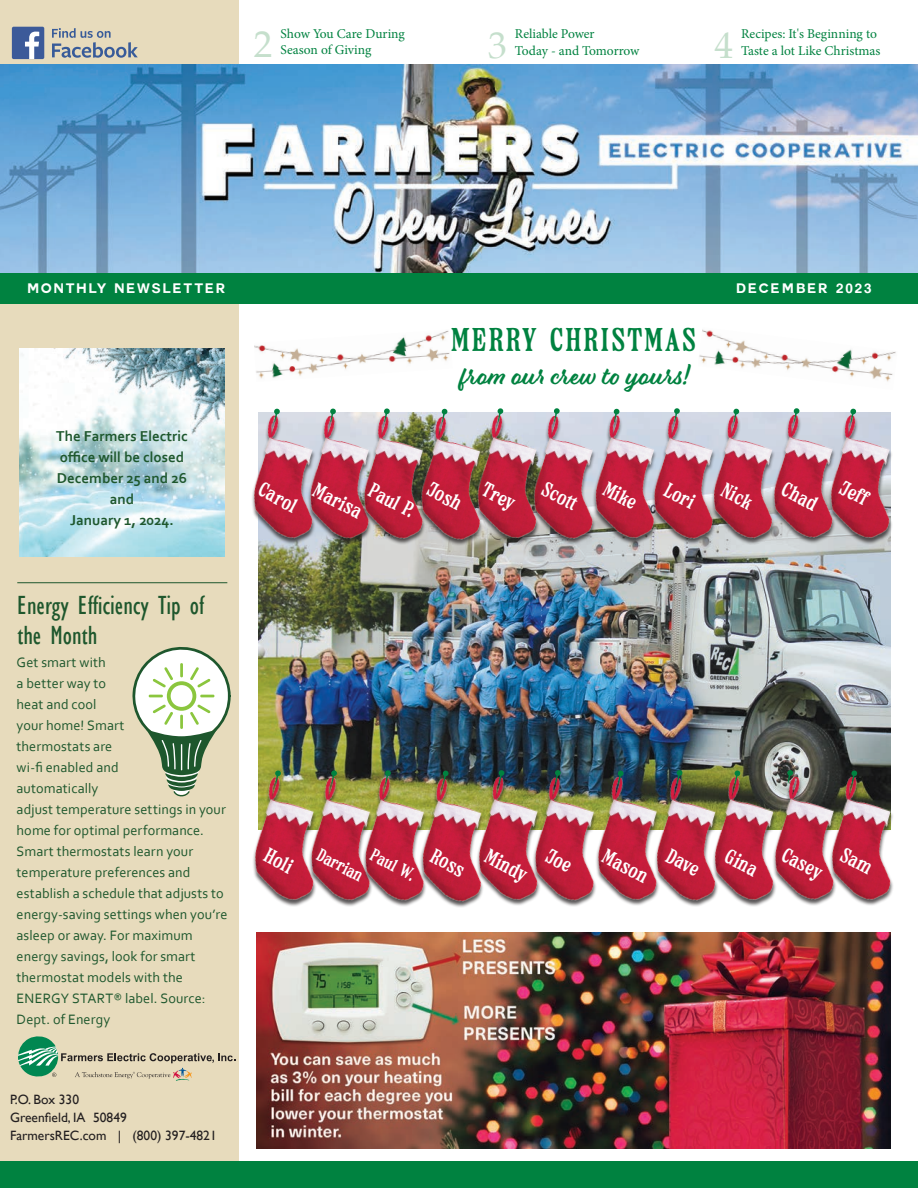
<style>
.page{position:relative;width:918px;height:1188px;background:#fff}
.page>*{position:absolute;margin:0;border:0;box-sizing:border-box;transform-origin:0 0}
.t1{font:37.5px "Palatino";color:#c5dfcc}
._2_Farmers_Body_Copy{font:33px "Sunday Romantic Demo";letter-spacing:.08em;color:#008240}
.t2{font:condensed 27px/30px "Gill Sans";color:#1e572d}
._2_Farmers_Body_Copy-2{font:25.5px "Eds Market Main Script";letter-spacing:.02em;color:#008240}
._2_Farmers_Body_Copy-3{font:21px "Sunday Romantic Demo";color:#fff}
._2_Farmers_Body_Copy-4{font:18px "Sunday Romantic Demo";color:#fff}
.Sidebar_Body_Copy_BLACK{font:700 15px "Corbel";color:#1e572d}
.Sidebar_Body_Copy_BLACK-2{font:14.25px/21px "Corbel";letter-spacing:.005em;color:#1e572d}
.t3{font:13.5px "Minion Pro";letter-spacing:-.005em;color:#008240}
.t4{font:13.5px "Gill Sans";color:#231f20}
.t5{font:700 13.5px "Couture";letter-spacing:.15em;color:#fff}
</style>
<div class="page">
<img style="left:254px;top:330px;width:196px;height:49px">
<div style="left:0;top:0;width:238px;height:1182px;background:#e7dbbc"></div>
<img style="left:0;top:65px;width:918px;height:209px">
<div style="left:0;top:274px;width:918px;height:30px;background:#008240"></div>
<svg style="left:18px;top:1036px;width:217px;height:45px"></svg>
<svg style="left:52px;top:28px;width:86px;height:30px"></svg>
<div style="left:12px;top:27px;width:32px;height:32px;background:#3c5a99;border-radius:2px"></div>
<svg style="left:25px;top:32px;width:14px;height:27px"></svg>
<div style="left:0;top:1161px;width:918px;height:27px;background:#008240"></div>
<hr style="left:17px;top:582px;width:210px;height:1px;background:#1e572d">
<svg style="left:132px;top:647px;width:99px;height:150px"></svg>
<img style="left:258px;top:412px;width:633px;height:365px">
<img style="left:238px;top:776px;width:55px;height:134px">
<img style="left:293px;top:776px;width:54px;height:130px">
<img style="left:347px;top:776px;width:109px;height:130px">
<img style="left:405px;top:777px;width:56px;height:130px">
<img style="left:461px;top:776px;width:56px;height:131px">
<img style="left:517px;top:776px;width:63px;height:130px">
<img style="left:580px;top:776px;width:59px;height:129px">
<img style="left:747px;top:776px;width:10px;height:130px">
<img style="left:639px;top:776px;width:108px;height:130px">
<img style="left:757px;top:775px;width:57px;height:131px">
<img style="left:814px;top:775px;width:79px;height:130px">
<svg style="left:275px;top:770px;width:6px;height:14px"></svg>
<svg style="left:331px;top:770px;width:6px;height:14px"></svg>
<svg style="left:385px;top:770px;width:6px;height:14px"></svg>
<svg style="left:442px;top:770px;width:7px;height:14px"></svg>
<svg style="left:498px;top:770px;width:7px;height:14px"></svg>
<svg style="left:555px;top:770px;width:6px;height:14px"></svg>
<svg style="left:617px;top:770px;width:7px;height:14px"></svg>
<svg style="left:676px;top:770px;width:7px;height:14px"></svg>
<svg style="left:734px;top:770px;width:7px;height:14px"></svg>
<svg style="left:787px;top:770px;width:6px;height:14px"></svg>
<svg style="left:851px;top:770px;width:7px;height:14px"></svg>
<img style="left:238px;top:414px;width:54px;height:134px">
<img style="left:292px;top:414px;width:54px;height:134px">
<img style="left:346px;top:414px;width:109px;height:134px">
<img style="left:403px;top:415px;width:109px;height:134px">
<img style="left:460px;top:414px;width:56px;height:134px">
<img style="left:516px;top:414px;width:61px;height:134px">
<img style="left:577px;top:414px;width:59px;height:134px">
<img style="left:744px;top:414px;width:60px;height:134px">
<img style="left:636px;top:414px;width:108px;height:134px">
<img style="left:756px;top:413px;width:108px;height:134px">
<img style="left:813px;top:414px;width:79px;height:134px">
<svg style="left:274px;top:408px;width:6px;height:14px"></svg>
<svg style="left:330px;top:408px;width:6px;height:14px"></svg>
<svg style="left:384px;top:408px;width:6px;height:14px"></svg>
<svg style="left:441px;top:408px;width:7px;height:14px"></svg>
<svg style="left:497px;top:408px;width:7px;height:14px"></svg>
<svg style="left:554px;top:408px;width:6px;height:14px"></svg>
<svg style="left:613px;top:408px;width:7px;height:14px"></svg>
<svg style="left:674px;top:408px;width:6px;height:14px"></svg>
<svg style="left:733px;top:408px;width:7px;height:14px"></svg>
<svg style="left:793px;top:408px;width:7px;height:14px"></svg>
<svg style="left:850px;top:408px;width:6px;height:14px"></svg>
<img style="left:699px;top:329px;width:197px;height:53px">
<img style="left:19px;top:349px;width:206px;height:207px">
<img style="left:256px;top:932px;width:634px;height:216px">
<svg style="left:545px;top:848px;width:27px;height:25px"></svg>
<svg style="left:839px;top:847px;width:34px;height:28px"></svg>
<p class="t1" style="left:254px;top:13px;width:20px">2</p>
<p class="t3" style="left:281px;top:25px;width:126px">Show You Care During</p>
<p class="t3" style="left:281px;top:41px;width:92px">Season of Giving</p>
<p class="t1" style="left:488px;top:14px;width:20px">3</p>
<p class="t3" style="left:515px;top:25px;width:81px">Reliable Power</p>
<p class="t3" style="left:515px;top:41px;width:126px">Today - and Tomorrow</p>
<p class="t1" style="left:714px;top:14px;width:20px">4</p>
<p class="t3" style="left:741px;top:25px;width:137px">Recipes: It's Beginning to</p>
<p class="t3" style="left:741px;top:41px;width:141px">Taste a lot Like Christmas</p>
<p class="t5" style="left:27px;top:282px;width:200px">MONTHLY NEWSLETTER</p>
<p class="t5" style="left:736px;top:282px;width:137px">DECEMBER 2023</p>
<p class="Sidebar_Body_Copy_BLACK" style="left:56px;top:427px;width:133px">The Farmers Electric</p>
<p class="Sidebar_Body_Copy_BLACK" style="left:60px;top:448px;width:126px">office will be closed</p>
<p class="Sidebar_Body_Copy_BLACK" style="left:57px;top:469px;width:132px">December 25 and 26</p>
<p class="Sidebar_Body_Copy_BLACK" style="left:110px;top:490px;width:26px">and</p>
<p class="Sidebar_Body_Copy_BLACK" style="left:70px;top:511px;width:105px">January 1, 2024.</p>
<p class="t2" style="left:17px;top:590px;width:188px">Energy Efficiency Tip of the Month</p>
<p class="Sidebar_Body_Copy_BLACK-2" style="left:17px;top:651px;width:212px">Get smart with<br>a better way to<br>heat and cool<br>your home! Smart<br>thermostats are<br>wi-fi enabled and<br>automatically<br>adjust temperature settings in your home for optimal performance.<br>Smart thermostats learn your temperature preferences and establish a schedule that adjusts to energy-saving settings when you’re asleep or away. For maximum energy savings, look for smart thermostat models with the<br>ENERGY START® label. Source:<br>Dept. of Energy</p>
<p class="t4" style="left:10px;top:1091px;width:71px">P.O. Box 330</p>
<p class="t4" style="left:10px;top:1109px;width:118px">Greenfield, IA 50849</p>
<p class="t4" style="left:10px;top:1127px;width:208px">FarmersREC.com | (800) 397-4821</p>
<p class="_2_Farmers_Body_Copy" style="left:451px;top:322px;width:246px">MERRY CHRISTMAS</p>
<p class="_2_Farmers_Body_Copy-2" style="left:460px;top:360px;width:230px">from our crew to yours!</p>
<p class="_2_Farmers_Body_Copy-3" style="left:265px;top:478px;width:42px;rotate:28deg">Carol</p>
<p class="_2_Farmers_Body_Copy-3" style="left:320px;top:479px;width:54px;rotate:28deg">Marisa</p>
<p class="_2_Farmers_Body_Copy-3" style="left:376px;top:479px;width:50px;rotate:28deg">Paul P.</p>
<p class="_2_Farmers_Body_Copy-3" style="left:434px;top:478px;width:37px;rotate:28deg">Josh</p>
<p class="_2_Farmers_Body_Copy-3" style="left:489px;top:478px;width:36px;rotate:28deg">Trey</p>
<p class="_2_Farmers_Body_Copy-3" style="left:549px;top:477px;width:38px;rotate:28deg">Scott</p>
<p class="_2_Farmers_Body_Copy-3" style="left:610px;top:477px;width:36px;rotate:28deg">Mike</p>
<p class="_2_Farmers_Body_Copy-3" style="left:671px;top:479px;width:33px;rotate:28deg">Lori</p>
<p class="_2_Farmers_Body_Copy-3" style="left:728px;top:479px;width:34px;rotate:28deg">Nick</p>
<p class="_2_Farmers_Body_Copy-3" style="left:789px;top:477px;width:39px;rotate:28deg">Chad</p>
<p class="_2_Farmers_Body_Copy-3" style="left:847px;top:476px;width:32px;rotate:28deg">Jeff</p>
<p class="_2_Farmers_Body_Copy-3" style="left:271px;top:844px;width:31px;rotate:28deg">Holi</p>
<p class="_2_Farmers_Body_Copy-4" style="left:323px;top:845px;width:51px;rotate:28deg">Darrian</p>
<p class="_2_Farmers_Body_Copy-4" style="left:376px;top:845px;width:49px;rotate:28deg">Paul W.</p>
<p class="_2_Farmers_Body_Copy-3" style="left:438px;top:845px;width:37px;rotate:28deg">Ross</p>
<p class="_2_Farmers_Body_Copy-3" style="left:492px;top:845px;width:47px;rotate:28deg">Mindy</p>
<p class="_2_Farmers_Body_Copy-3" style="left:609px;top:845px;width:50px;rotate:28deg">Mason</p>
<p class="_2_Farmers_Body_Copy-3" style="left:673px;top:845px;width:36px;rotate:28deg">Dave</p>
<p class="_2_Farmers_Body_Copy-3" style="left:732px;top:845px;width:35px;rotate:28deg">Gina</p>
<p class="_2_Farmers_Body_Copy-3" style="left:789px;top:844px;width:45px;rotate:28deg">Casey</p>
</div>
